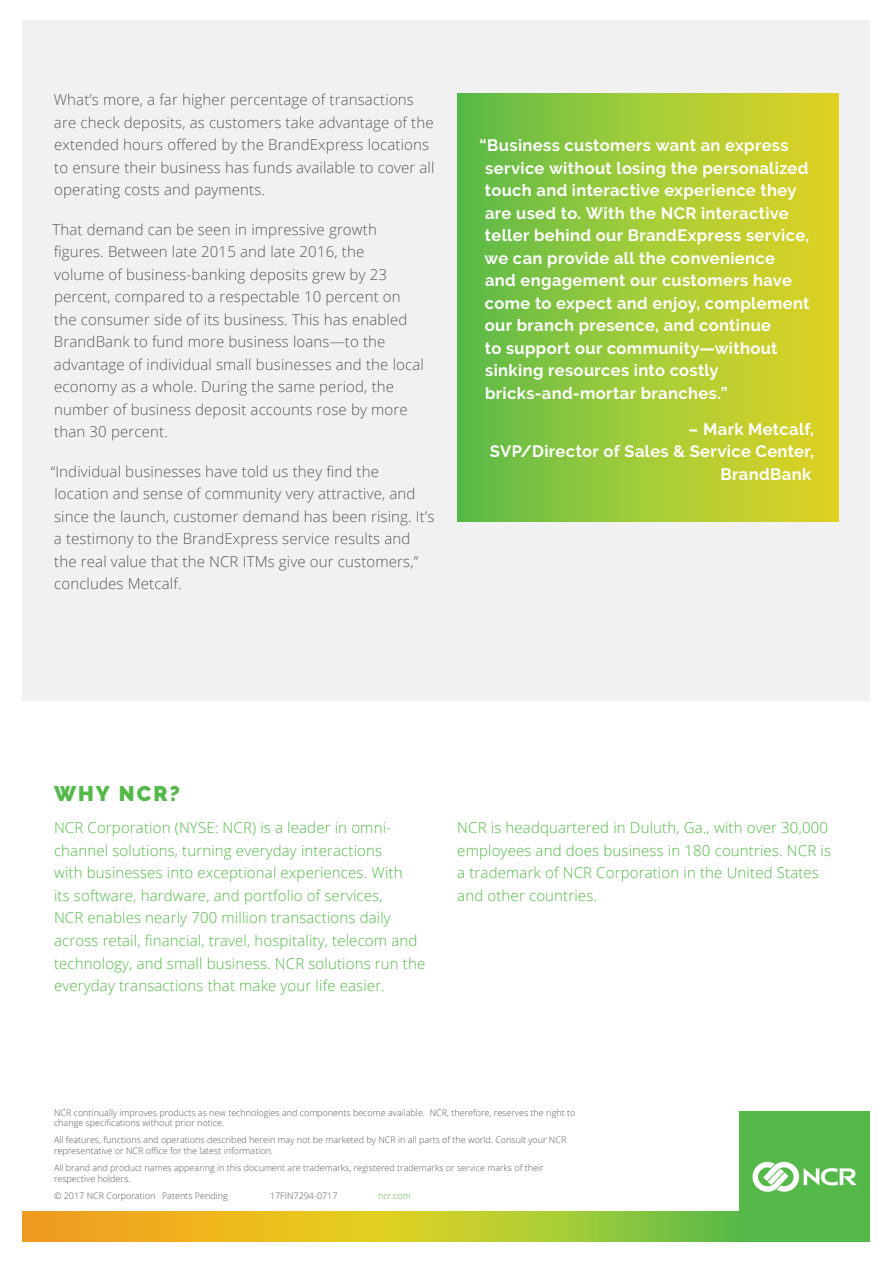
<style>
.page{position:relative;width:893px;height:1263px;background:#fff}
.page>*{position:absolute;margin:0;border:0;box-sizing:border-box;transform-origin:0 0}
.t1{font:900 21px "Raleway";letter-spacing:.1em;color:#54b948}
.t2{font:700 16.5px/22.5px "Raleway";letter-spacing:.02em;color:#fff}
.t3{font:300 15px/22.5px "Open Sans";letter-spacing:.01em;color:#58595b}
.t4{font:300 15px/22.5px "Open Sans";letter-spacing:.01em;color:#54b948}
.t5{font:300 9px/10.5px "Open Sans";color:#58595b}
.t6{font:300 9px "Open Sans";color:#54b948}
</style>
<div class="page">
<div style="left:22px;top:21px;width:848px;height:680px;background:#f1f1f2"></div>
<div style="left:739px;top:1111px;width:131px;height:131px;background:#54b948"></div>
<svg style="left:752px;top:1162px;width:105px;height:30px"></svg>
<svg style="left:22px;top:1212px;width:717px;height:30px;background:#c6be2a"></svg>
<div style="left:457px;top:94px;width:382px;height:428px;background:linear-gradient(to right,#5dbd4b,#e5d525)"></div>
<p class="t3" style="left:54px;top:88px;width:382px">What’s more, a far higher percentage of transactions are check deposits, as customers take advantage of the extended hours offered by the BrandExpress locations to ensure their business has funds available to cover all operating costs and payments.</p>
<p class="t3" style="left:52px;top:217px;width:373px">That demand can be seen in impressive growth figures. Between late 2015 and late 2016, the<br>volume of business-banking deposits grew by 23 percent, compared to a respectable 10 percent on the consumer side of its business. This has enabled BrandBank to fund more business loans—to the advantage of individual small businesses and the local economy as a whole. During the same period, the number of business deposit accounts rose by more than 30 percent.</p>
<p class="t3" style="left:51px;top:459px;width:385px">“Individual businesses have told us they find the location and sense of community very attractive, and since the launch, customer demand has been rising. It’s a testimony to the BrandExpress service results and<br>the real value that the NCR ITMs give our customers,” concludes Metcalf.</p>
<p class="t2" style="left:485px;top:134px;width:326px;text-indent:-5px">“Business customers want an express service without losing the personalized touch and interactive experience they are used to. With the NCR interactive teller behind our BrandExpress service, we can provide all the convenience and engagement our customers have come to expect and enjoy, complement our branch presence, and continue<br>to support our community—without sinking resources into costly bricks-and-mortar branches.”</p>
<p class="t2" style="left:490px;top:418px;width:326px;text-align:right">– Mark Metcalf,<br>SVP/Director of Sales &amp; Service Center,<br>BrandBank</p>
<h1 class="t1" style="left:54px;top:781px;width:127px">WHY NCR?</h1>
<p class="t4" style="left:54px;top:816px;width:373px">NCR Corporation (NYSE: NCR) is a leader in omni&shy;channel solutions, turning everyday interactions<br>with businesses into exceptional experiences. With<br>its software, hardware, and portfolio of services,<br>NCR enables nearly 700 million transactions daily across retail, financial, travel, hospitality, telecom and technology, and small business. NCR solutions run the everyday transactions that make your life easier.</p>
<p class="t4" style="left:457px;top:816px;width:375px">NCR is headquartered in Duluth, Ga., with over 30,000 employees and does business in 180 countries. NCR is a trademark of NCR Corporation in the United States and other countries.</p>
<p class="t5" style="left:54px;top:1107px;width:523px">NCR continually improves products as new technologies and components become available. NCR, therefore, reserves the right to change specifications without prior notice.</p>
<p class="t5" style="left:54px;top:1135px;width:514px">All features, functions and operations described herein may not be marketed by NCR in all parts of the world. Consult your NCR representative or NCR office for the latest information.</p>
<p class="t5" style="left:54px;top:1162px;width:491px">All brand and product names appearing in this document are trademarks, registered trademarks or service marks of their respective holders.</p>
<p class="t5" style="left:54px;top:1190px;width:175px">© 2017 NCR Corporation Patents Pending</p>
<p class="t5" style="left:270px;top:1190px;width:69px">17FIN7294-0717</p>
<p class="t6" style="left:378px;top:1189px;width:34px">ncr.com</p>
</div>
